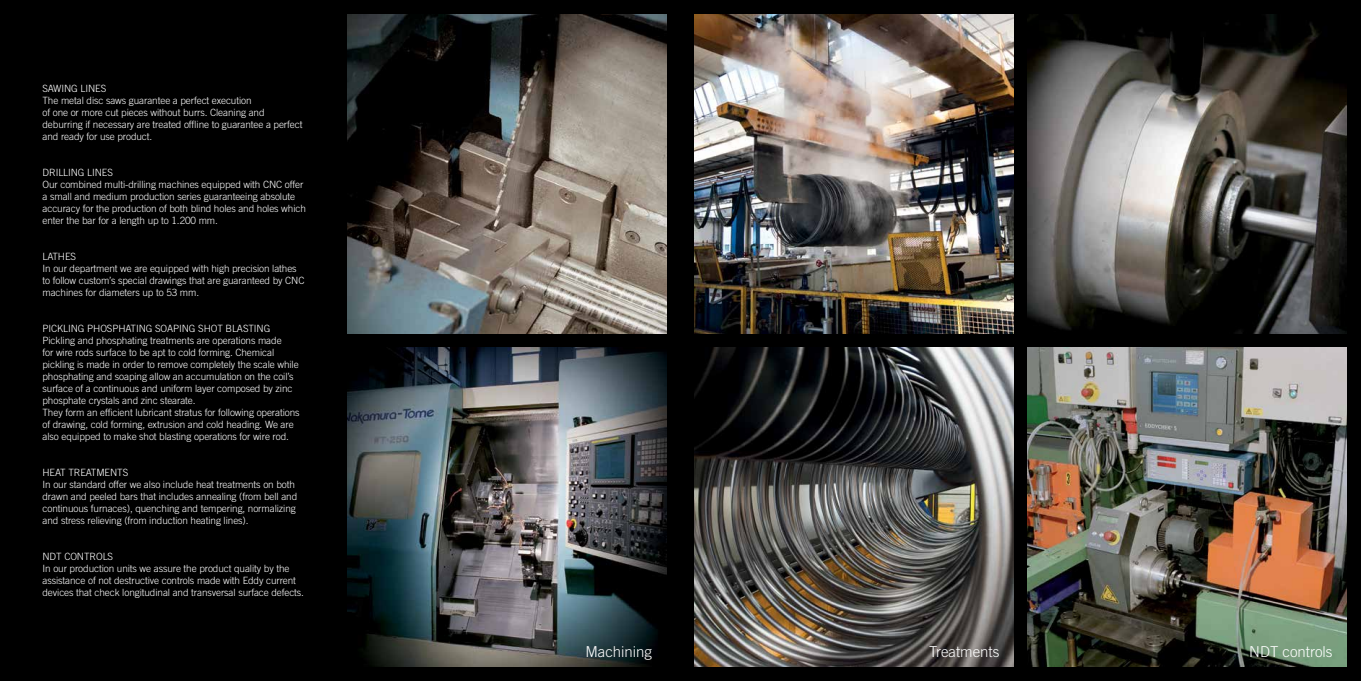
<style>
.page{position:relative;width:1361px;height:681px;background:#fff}
.page>*{position:absolute;margin:0;border:0;box-sizing:border-box;transform-origin:0 0}
.t1{font:300 15px "Trade Gothic LT Std";color:#fff}
.t2{font:300 10px/12px "Trade Gothic LT Std";letter-spacing:-.01em;color:#fff}
.t3{font:300 8px "Trade Gothic LT Std";color:#fff}
</style>
<div class="page">
<div style="left:0;top:0;width:1361px;height:680px;background:#000"></div>
<img style="left:1028px;top:14px;width:318px;height:319px">
<img style="left:694px;top:14px;width:319px;height:319px">
<img style="left:347px;top:14px;width:319px;height:319px">
<img style="left:1028px;top:347px;width:318px;height:319px">
<img style="left:694px;top:347px;width:319px;height:319px">
<img style="left:347px;top:347px;width:319px;height:319px">
<p class="t2" style="left:43px;top:82px;width:261px">SAWING LINES<br>The metal disc saws guarantee a perfect execution<br>of one or more cut pieces without burrs. Cleaning and deburring if necessary are treated offline to guarantee a perfect and ready for use product.</p>
<p class="t2" style="left:43px;top:166px;width:265px">DRILLING LINES<br>Our combined multi-drilling machines equipped with CNC offer a small and medium production series guaranteeing absolute accuracy for the production of both blind holes and holes which enter the bar for a length up to 1.200 mm.</p>
<p class="t2" style="left:43px;top:250px;width:263px">LATHES<br>In our department we are equipped with high precision lathes to follow custom’s special drawings that are guaranteed by CNC machines for diameters up to 53 mm.</p>
<p class="t2" style="left:43px;top:322px;width:259px">PICKLING PHOSPHATING SOAPING SHOT BLASTING Pickling and phosphating treatments are operations made<br>for wire rods surface to be apt to cold forming. Chemical pickling is made in order to remove completely the scale while phosphating and soaping allow an accumulation on the coil’s surface of a continuous and uniform layer composed by zinc phosphate crystals and zinc stearate.<br>They form an efficient lubricant stratus for following operations of drawing, cold forming, extrusion and cold heading. We are also equipped to make shot blasting operations for wire rod.</p>
<p class="t2" style="left:43px;top:466px;width:256px">HEAT TREATMENTS<br>In our standard offer we also include heat treatments on both drawn and peeled bars that includes annealing (from bell and continuous furnaces), quenching and tempering, normalizing and stress relieving (from induction heating lines).</p>
<p class="t2" style="left:43px;top:550px;width:263px">NDT CONTROLS<br>In our production units we assure the product quality by the assistance of not destructive controls made with Eddy current devices that check longitudinal and transversal surface defects.</p>
<h1 class="t1" style="left:585px;top:642px;width:68px">Machining</h1>
<h1 class="t1" style="left:929px;top:642px;width:72px">Treatments</h1>
<h1 class="t1" style="left:1249px;top:642px;width:85px">NDT controls</h1>
<p class="t3" style="left:1314px;top:654px;width:6px">5</p>
</div>
